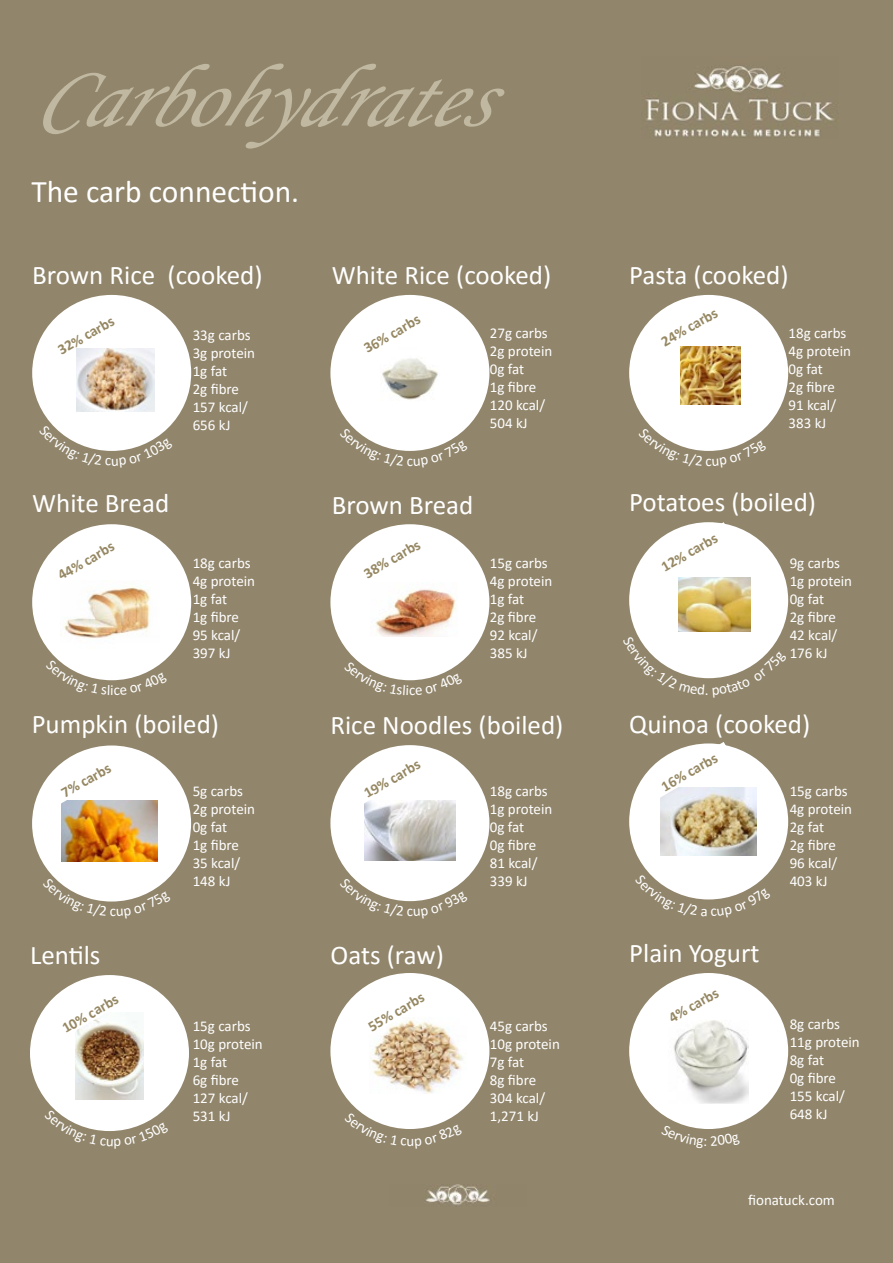
<style>
.page{position:relative;width:893px;height:1263px;background:#91856b}
.page>*{position:absolute;margin:0;border:0;box-sizing:border-box;transform-origin:0 0}
.t1{font:italic 90px "Monotype Corsiva";color:#c0b8a1}
.t2{font:31.5px "Calibri";color:#fff}
.t3{font:27px "Calibri";color:#fff}
.t4{font:15px/18px "Calibri";color:#fff}
.t5{font:700 15px "Calibri";color:#968863}
</style>
<div class="page">
<img style="left:645px;top:66px;width:189px;height:71px">
<div style="left:32px;top:524px;width:159px;height:156px;background:#fff;border-radius:50%"></div>
<img style="left:63px;top:586px;width:88px;height:53px">
<div style="left:32px;top:295px;width:159px;height:156px;background:#fff;border-radius:50%"></div>
<div style="left:32px;top:745px;width:159px;height:156px;background:#fff;border-radius:50%"></div>
<img style="left:62px;top:801px;width:95px;height:61px">
<div style="left:30px;top:975px;width:159px;height:156px;background:#fff;border-radius:50%"></div>
<img style="left:75px;top:1021px;width:69px;height:78px">
<div style="left:330px;top:295px;width:159px;height:156px;background:#fff;border-radius:50%"></div>
<img style="left:382px;top:362px;width:56px;height:38px">
<div style="left:330px;top:524px;width:159px;height:156px;background:#fff;border-radius:50%"></div>
<img style="left:375px;top:589px;width:81px;height:48px">
<div style="left:330px;top:745px;width:159px;height:156px;background:#fff;border-radius:50%"></div>
<img style="left:364px;top:801px;width:92px;height:60px">
<div style="left:330px;top:973px;width:159px;height:156px;background:#fff;border-radius:50%"></div>
<img style="left:370px;top:1026px;width:93px;height:68px">
<div style="left:629px;top:295px;width:159px;height:156px;background:#fff;border-radius:50%"></div>
<img style="left:680px;top:346px;width:60px;height:58px">
<div style="left:629px;top:522px;width:159px;height:156px;background:#fff;border-radius:50%"></div>
<img style="left:678px;top:577px;width:72px;height:54px">
<div style="left:629px;top:743px;width:159px;height:156px;background:#fff;border-radius:50%"></div>
<img style="left:661px;top:787px;width:96px;height:69px">
<div style="left:629px;top:973px;width:159px;height:156px;background:#fff;border-radius:50%"></div>
<img style="left:673px;top:1031px;width:76px;height:72px">
<img style="left:425px;top:1184px;width:65px;height:22px">
<svg style="left:43px;top:305px;width:85px;height:44px"></svg>
<svg style="left:43px;top:530px;width:85px;height:59px"></svg>
<svg style="left:43px;top:750px;width:85px;height:59px"></svg>
<svg style="left:47px;top:983px;width:86px;height:59px"></svg>
<svg style="left:349px;top:304px;width:73px;height:58px"></svg>
<svg style="left:349px;top:529px;width:33px;height:23px"></svg>
<svg style="left:349px;top:748px;width:85px;height:59px"></svg>
<svg style="left:646px;top:297px;width:86px;height:59px"></svg>
<svg style="left:646px;top:522px;width:86px;height:59px"></svg>
<svg style="left:646px;top:742px;width:86px;height:59px"></svg>
<svg style="left:651px;top:975px;width:85px;height:59px"></svg>
<svg style="left:353px;top:982px;width:86px;height:58px"></svg>
<img style="left:76px;top:349px;width:79px;height:62px">
<svg style="left:58px;top:660px;width:107px;height:21px"></svg>
<svg style="left:55px;top:878px;width:114px;height:24px"></svg>
<svg style="left:54px;top:1109px;width:111px;height:22px"></svg>
<svg style="left:360px;top:1112px;width:100px;height:17px"></svg>
<svg style="left:681px;top:1124px;width:56px;height:5px"></svg>
<svg style="left:353px;top:878px;width:114px;height:24px"></svg>
<svg style="left:650px;top:874px;width:118px;height:26px"></svg>
<svg style="left:358px;top:661px;width:104px;height:20px"></svg>
<svg style="left:638px;top:636px;width:142px;height:43px"></svg>
<svg style="left:52px;top:425px;width:119px;height:26px"></svg>
<svg style="left:353px;top:427px;width:114px;height:24px"></svg>
<svg style="left:651px;top:427px;width:115px;height:24px"></svg>
<h1 class="t1" style="left:31px;top:43px;width:499px">Carbohydrates</h1>
<h2 class="t2" style="left:31px;top:170px;width:269px">The carb connection.</h2>
<h3 class="t3" style="left:32px;top:256px;width:232px">Brown Rice (cooked)</h3>
<h3 class="t3" style="left:332px;top:256px;width:221px">White Rice (cooked)</h3>
<p class="t5" style="left:54px;top:342px;width:64px;rotate:-30deg">32% carbs</p>
<p class="t4" style="left:193px;top:325px;width:64px">33g carbs<br>3g protein<br>1g fat<br>2g fibre<br>157 kcal/<br>656 kJ</p>
<p class="t5" style="left:360px;top:340px;width:64px;rotate:-30deg">36% carbs</p>
<p class="t4" style="left:490px;top:324px;width:64px">27g carbs<br>2g protein<br>0g fat<br>1g fibre<br>120 kcal/<br>504 kJ</p>
<h3 class="t3" style="left:32px;top:484px;width:138px">White Bread</h3>
<h3 class="t3" style="left:332px;top:486px;width:143px">Brown Bread</h3>
<p class="t5" style="left:54px;top:567px;width:64px;rotate:-30deg">44% carbs</p>
<p class="t5" style="left:360px;top:565px;width:64px;rotate:-30deg">38% carbs</p>
<p class="t4" style="left:193px;top:554px;width:64px">18g carbs<br>4g protein<br>1g fat<br>1g fibre<br>95 kcal/<br>397 kJ</p>
<p class="t4" style="left:490px;top:554px;width:64px">15g carbs<br>4g protein<br>1g fat<br>2g fibre<br>92 kcal/<br>385 kJ</p>
<h3 class="t3" style="left:32px;top:705px;width:189px">Pumpkin (boiled)</h3>
<h3 class="t3" style="left:330px;top:706px;width:234px">Rice Noodles (boiled)</h3>
<h3 class="t3" style="left:629px;top:256px;width:161px">Pasta (cooked)</h3>
<p class="t5" style="left:657px;top:333px;width:64px;rotate:-30deg">24% carbs</p>
<p class="t4" style="left:788px;top:324px;width:64px">18g carbs<br>4g protein<br>0g fat<br>2g fibre<br>91 kcal/<br>383 kJ</p>
<h3 class="t3" style="left:629px;top:484px;width:188px">Potatoes (boiled)</h3>
<p class="t5" style="left:657px;top:559px;width:64px;rotate:-30deg">12% carbs</p>
<p class="t4" style="left:790px;top:554px;width:64px">9g carbs<br>1g protein<br>0g fat<br>2g fibre<br>42 kcal/<br>176 kJ</p>
<h3 class="t3" style="left:629px;top:705px;width:183px">Quinoa (cooked)</h3>
<p class="t5" style="left:57px;top:785px;width:56px;rotate:-30deg">7% carbs</p>
<p class="t4" style="left:193px;top:781px;width:64px">5g carbs<br>2g protein<br>0g fat<br>1g fibre<br>35 kcal/<br>148 kJ</p>
<p class="t5" style="left:360px;top:785px;width:64px;rotate:-30deg">19% carbs</p>
<p class="t5" style="left:657px;top:778px;width:64px;rotate:-30deg">16% carbs</p>
<p class="t4" style="left:490px;top:781px;width:64px">18g carbs<br>1g protein<br>0g fat<br>0g fibre<br>81 kcal/<br>339 kJ</p>
<p class="t4" style="left:790px;top:781px;width:64px">15g carbs<br>4g protein<br>2g fat<br>2g fibre<br>96 kcal/<br>403 kJ</p>
<h3 class="t3" style="left:30px;top:937px;width:72px">Lentils</h3>
<h3 class="t3" style="left:330px;top:937px;width:115px">Oats (raw)</h3>
<h3 class="t3" style="left:629px;top:934px;width:132px">Plain Yogurt</h3>
<p class="t5" style="left:58px;top:1020px;width:64px;rotate:-30deg">10% carbs</p>
<p class="t4" style="left:193px;top:1017px;width:72px">15g carbs<br>10g protein<br>1g fat<br>6g fibre<br>127 kcal/<br>531 kJ</p>
<p class="t5" style="left:364px;top:1018px;width:64px;rotate:-30deg">55% carbs</p>
<p class="t4" style="left:490px;top:1017px;width:72px">45g carbs<br>10g protein<br>7g fat<br>8g fibre<br>304 kcal/<br>1,271 kJ</p>
<p class="t5" style="left:665px;top:1009px;width:56px;rotate:-30deg">4% carbs</p>
<p class="t4" style="left:790px;top:1014px;width:72px">8g carbs<br>11g protein<br>8g fat<br>0g fibre<br>155 kcal/<br>648 kJ</p>
<p class="t4" style="left:748px;top:1191px;width:88px">fionatuck.com</p>
</div>
